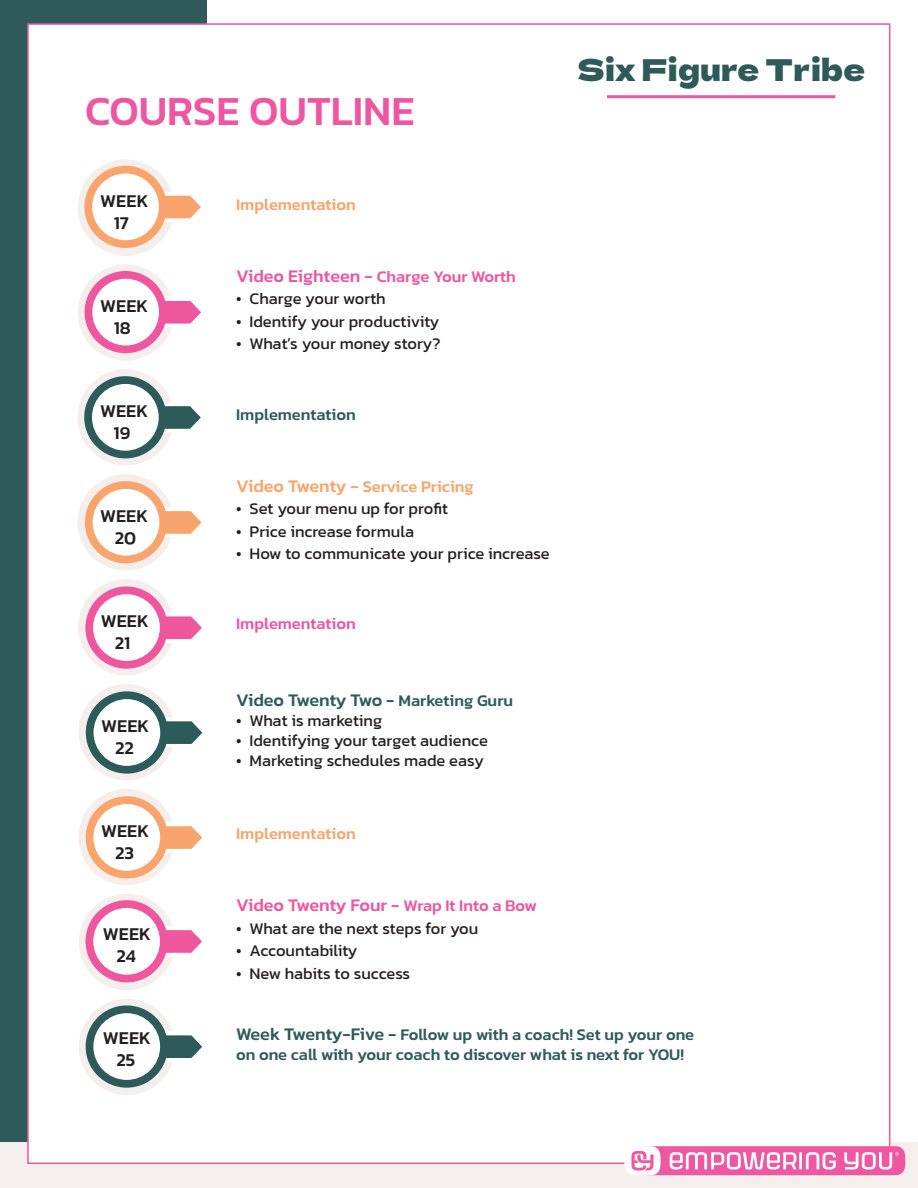
<style>
.page{position:relative;width:918px;height:1188px;background:#fff}
.page>*{position:absolute;margin:0;border:0;box-sizing:border-box;transform-origin:0 0}
.t1{font:500 42px "Kanit";color:#ef56a0}
.t2{font:30px "Dela Gothic One";color:#2e5b59}
.t3{font:500 18.3px/22px "Kanit";color:#231f20;text-align:center}
.t4{font:500 18px "Kanit";letter-spacing:-.005em;color:#ee569e}
.t5{font:500 18px "Kanit";letter-spacing:-.045em;color:#2e5b59}
.t6{font:16.5px "Kanit";color:#231f20}
.t7{font:500 16.5px/19.8px "Kanit";color:#2e5b59}
.t8{font:500 16.5px "Kanit";color:#f9a46c}
.t9{font:500 16.5px "Kanit";color:#ee569e}
.s1{font-size:18px}
.s2{font-size:16.5px}
</style>
<div class="page">
<div style="left:0;top:0;width:207px;height:1165px;background:#2e5b59"></div>
<div style="left:0;top:1142px;width:918px;height:46px;background:#f4eeed"></div>
<div style="left:27px;top:23px;width:863px;height:1141px;background:#fff;border:2px solid #ef56a0"></div>
<svg style="left:625px;top:1146px;width:280px;height:29px"></svg>
<hr style="left:607px;top:95px;width:228px;height:3px;background:#ef56a0">
<svg style="left:79px;top:684px;width:124px;height:96px"></svg>
<svg style="left:79px;top:789px;width:123px;height:96px"></svg>
<svg style="left:79px;top:894px;width:123px;height:96px"></svg>
<svg style="left:79px;top:999px;width:123px;height:96px"></svg>
<svg style="left:78px;top:159px;width:123px;height:97px"></svg>
<svg style="left:78px;top:264px;width:123px;height:97px"></svg>
<svg style="left:78px;top:369px;width:123px;height:97px"></svg>
<svg style="left:78px;top:579px;width:124px;height:96px"></svg>
<svg style="left:78px;top:474px;width:124px;height:96px"></svg>
<h1 class="t1" style="left:85px;top:79px;width:331px">COURSE OUTLINE</h1>
<p class="t3" style="left:100px;top:190px;width:50px">WEEK<br>17</p>
<p class="t3" style="left:100px;top:295px;width:50px">WEEK<br>18</p>
<p class="t3" style="left:100px;top:400px;width:50px">WEEK<br>19</p>
<p class="t3" style="left:100px;top:504px;width:50px">WEEK<br>20</p>
<p class="t3" style="left:101px;top:609px;width:50px">WEEK<br>21</p>
<p class="t3" style="left:101px;top:714px;width:50px">WEEK<br>22</p>
<p class="t3" style="left:101px;top:819px;width:50px">WEEK<br>23</p>
<p class="t3" style="left:103px;top:923px;width:50px">WEEK<br>24</p>
<p class="t8" style="left:236px;top:192px;width:121px">Implementation</p>
<p class="t9" style="left:236px;top:264px;width:281px"><span class="s1">Video Eighteen -</span> Charge Your Worth</p>
<p class="t6" style="left:236px;top:287px;width:151px">• Charge your worth</p>
<p class="t6" style="left:236px;top:309px;width:205px">• Identify your productivity</p>
<p class="t6" style="left:236px;top:332px;width:206px">• What’s your money story?</p>
<p class="t7" style="left:236px;top:404px;width:121px">Implementation</p>
<p class="t8" style="left:236px;top:474px;width:239px"><span class="s1">Video Twenty -</span> Service Pricing</p>
<p class="t6" style="left:236px;top:497px;width:213px">• Set your menu up for profit</p>
<p class="t6" style="left:236px;top:519px;width:179px">• Price increase formula</p>
<p class="t6" style="left:236px;top:542px;width:315px">• How to communicate your price increase</p>
<p class="t9" style="left:236px;top:611px;width:121px">Implementation</p>
<p class="t5" style="left:236px;top:687px;width:279px">Video Twenty Two - <span class="s2">Marketing Guru</span></p>
<p class="t6" style="left:236px;top:708px;width:148px">• What is marketing</p>
<p class="t6" style="left:236px;top:728px;width:253px">• Identifying your target audience</p>
<p class="t6" style="left:236px;top:748px;width:249px">• Marketing schedules made easy</p>
<p class="t8" style="left:236px;top:821px;width:121px">Implementation</p>
<p class="t4" style="left:236px;top:892px;width:303px">Video Twenty Four - <span class="s2">Wrap It Into a Bow</span></p>
<p class="t6" style="left:236px;top:916px;width:244px">• What are the next steps for you</p>
<p class="t6" style="left:236px;top:939px;width:123px">• Accountability</p>
<p class="t6" style="left:236px;top:961px;width:176px">• New habits to success</p>
<h2 class="t2" style="left:577px;top:46px;width:290px">Six Figure Tribe</h2>
<p class="t3" style="left:103px;top:1027px;width:50px">WEEK<br>25</p>
<p class="t7" style="left:236px;top:1024px;width:460px"><span class="s1">Week Twenty-Five -</span> Follow up with a coach! Set up your one on one call with your coach to discover what is next for YOU!</p>
</div>
